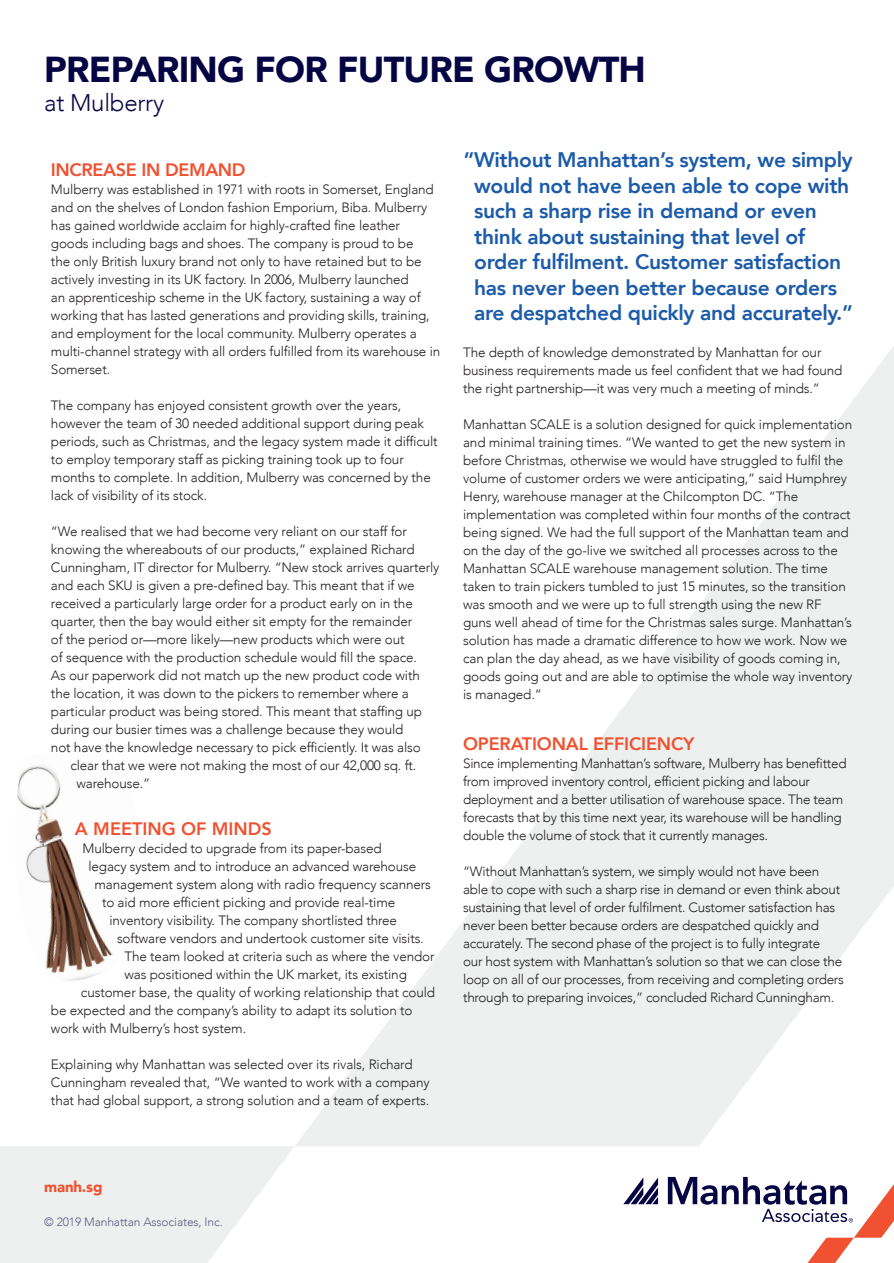
<style>
.page{position:relative;width:894px;height:1263px;background:#fff}
.page>*{position:absolute;margin:0;border:0;box-sizing:border-box;transform-origin:0 0}
.t1{font:900 36px "Avenir";letter-spacing:-.02em;color:#060543}
.t2{font:300 24px "Avenir";letter-spacing:-.01em;color:#060543}
.Blue_quote{font:800 21px/25.5px "Avenir";letter-spacing:-.015em;color:#1c5ba9}
.t3{font:800 18px "Avenir";letter-spacing:-.01em;color:#f05130}
.t4{font:900 15px "Avenir";letter-spacing:-.01em;color:#f05130}
.t5{font:300 13.5px/18px "Avenir";letter-spacing:-.01em;color:#231f20}
.t6{font:300 12px "Avenir";letter-spacing:-.01em;color:#060543}
</style>
<div class="page">
<svg style="left:623px;top:1177px;width:34px;height:27px"></svg>
<svg style="left:667px;top:1176px;width:226px;height:87px"></svg>
<svg style="left:0;top:1146px;width:294px;height:117px"></svg>
<svg style="left:295px;top:347px;width:598px;height:799px"></svg>
<img style="left:17px;top:765px;width:96px;height:216px">
<p class="t1" style="left:44px;top:39px;width:603px">PREPARING FOR FUTURE GROWTH</p>
<p class="t2" style="left:44px;top:88px;width:121px">at Mulberry</p>
<p class="t3" style="left:51px;top:156px;width:196px">INCREASE IN DEMAND</p>
<p class="t5" style="left:51px;top:180px;width:391px">Mulberry was established in 1971 with roots in Somerset, England and on the shelves of London fashion Emporium, Biba. Mulberry has gained worldwide acclaim for highly-crafted fine leather goods including bags and shoes. The company is proud to be<br>the only British luxury brand not only to have retained but to be actively investing in its UK factory. In 2006, Mulberry launched<br>an apprenticeship scheme in the UK factory, sustaining a way of working that has lasted generations and providing skills, training, and employment for the local community. Mulberry operates a multi-channel strategy with all orders fulfilled from its warehouse in Somerset.</p>
<p class="t5" style="left:51px;top:396px;width:388px">The company has enjoyed consistent growth over the years, however the team of 30 needed additional support during peak periods, such as Christmas, and the legacy system made it difficult to employ temporary staff as picking training took up to four months to complete. In addition, Mulberry was concerned by the lack of visibility of its stock.</p>
<p class="t5" style="left:51px;top:522px;width:357px">“We realised that we had become very reliant on our staff for</p>
<p class="t5" style="left:51px;top:540px;width:365px">knowing the whereabouts of our products,” explained Richard</p>
<p class="t5" style="left:51px;top:558px;width:390px">Cunningham, IT director for Mulberry. “New stock arrives quarterly</p>
<p class="t5" style="left:51px;top:576px;width:365px">and each SKU is given a pre-defined bay. This meant that if we</p>
<p class="t5" style="left:51px;top:594px;width:363px">received a particularly large order for a product early on in the</p>
<p class="t5" style="left:51px;top:612px;width:363px">quarter, then the bay would either sit empty for the remainder</p>
<p class="t5" style="left:51px;top:630px;width:355px">of the period or—more likely—new products which were out</p>
<p class="t5" style="left:51px;top:648px;width:367px">of sequence with the production schedule would fill the space.</p>
<p class="t5" style="left:51px;top:666px;width:370px">As our paperwork did not match up the new product code with</p>
<p class="t5" style="left:51px;top:684px;width:359px">the location, it was down to the pickers to remember where a</p>
<p class="t5" style="left:51px;top:702px;width:372px">particular product was being stored. This meant that staffing up</p>
<p class="t5" style="left:51px;top:720px;width:354px">during our busier times was a challenge because they would</p>
<p class="t5" style="left:51px;top:738px;width:371px">not have the knowledge necessary to pick efficiently. It was also</p>
<p class="t5" style="left:70px;top:756px;width:347px">clear that we were not making the most of our 42,000 sq. ft.</p>
<p class="t5" style="left:76px;top:774px;width:75px">warehouse.”</p>
<p class="t3" style="left:75px;top:814px;width:198px">A MEETING OF MINDS</p>
<p class="t5" style="left:82px;top:839px;width:301px">Mulberry decided to upgrade from its paper-based</p>
<p class="t5" style="left:88px;top:857px;width:329px">legacy system and to introduce an advanced warehouse</p>
<p class="t5" style="left:94px;top:875px;width:338px">management system along with radio frequency scanners</p>
<p class="t5" style="left:102px;top:893px;width:295px">to aid more efficient picking and provide real-time</p>
<p class="t5" style="left:109px;top:911px;width:289px">inventory visibility. The company shortlisted three</p>
<p class="t5" style="left:117px;top:929px;width:308px">software vendors and undertook customer site visits.</p>
<p class="t5" style="left:124px;top:947px;width:311px">The team looked at criteria such as where the vendor</p>
<p class="t5" style="left:124px;top:965px;width:284px">was positioned within the UK market, its existing</p>
<p class="t5" style="left:81px;top:983px;width:355px">customer base, the quality of working relationship that could</p>
<p class="t5" style="left:51px;top:1001px;width:363px">be expected and the company’s ability to adapt its solution to</p>
<p class="t5" style="left:51px;top:1019px;width:197px">work with Mulberry’s host system.</p>
<p class="t5" style="left:51px;top:1055px;width:380px">Explaining why Manhattan was selected over its rivals, Richard<br>Cunningham revealed that, “We wanted to work with a company that had global support, a strong solution and a team of experts.</p>
<p class="Blue_quote" style="left:474px;top:147px;width:380px;text-indent:-11px">“Without Manhattan’s system, we simply would not have been able to cope with such a sharp rise in demand or even think about sustaining that level of order fulfilment. Customer satisfaction has never been better because orders are despatched quickly and accurately.”</p>
<p class="t5" style="left:463px;top:343px;width:381px">The depth of knowledge demonstrated by Manhattan for our business requirements made us feel confident that we had found the right partnership—it was very much a meeting of minds.”</p>
<p class="t5" style="left:463px;top:415px;width:391px">Manhattan SCALE is a solution designed for quick implementation and minimal training times. “We wanted to get the new system in before Christmas, otherwise we would have struggled to fulfil the volume of customer orders we were anticipating,” said Humphrey Henry, warehouse manager at the Chilcompton DC. “The implementation was completed within four months of the contract being signed. We had the full support of the Manhattan team and on the day of the go-live we switched all processes across to the Manhattan SCALE warehouse management solution. The time taken to train pickers tumbled to just 15 minutes, so the transition was smooth and we were up to full strength using the new RF guns well ahead of time for the Christmas sales surge. Manhattan’s solution has made a dramatic difference to how we work. Now we can plan the day ahead, as we have visibility of goods coming in, goods going out and are able to optimise the whole way inventory is managed.”</p>
<p class="t3" style="left:463px;top:729px;width:233px">OPERATIONAL EFFICIENCY</p>
<p class="t5" style="left:463px;top:754px;width:385px">Since implementing Manhattan’s software, Mulberry has benefitted from improved inventory control, efficient picking and labour deployment and a better utilisation of warehouse space. The team forecasts that by this time next year, its warehouse will be handling double the volume of stock that it currently manages.</p>
<p class="t5" style="left:463px;top:862px;width:382px">“Without Manhattan’s system, we simply would not have been able to cope with such a sharp rise in demand or even think about sustaining that level of order fulfilment. Customer satisfaction has never been better because orders are despatched quickly and accurately. The second phase of the project is to fully integrate<br>our host system with Manhattan’s solution so that we can close the loop on all of our processes, from receiving and completing orders through to preparing invoices,” concluded Richard Cunningham.</p>
<p class="t4" style="left:44px;top:1174px;width:60px">manh.sg</p>
<p class="t6" style="left:44px;top:1214px;width:180px">© 2019 Manhattan Associates, Inc.</p>
</div>
